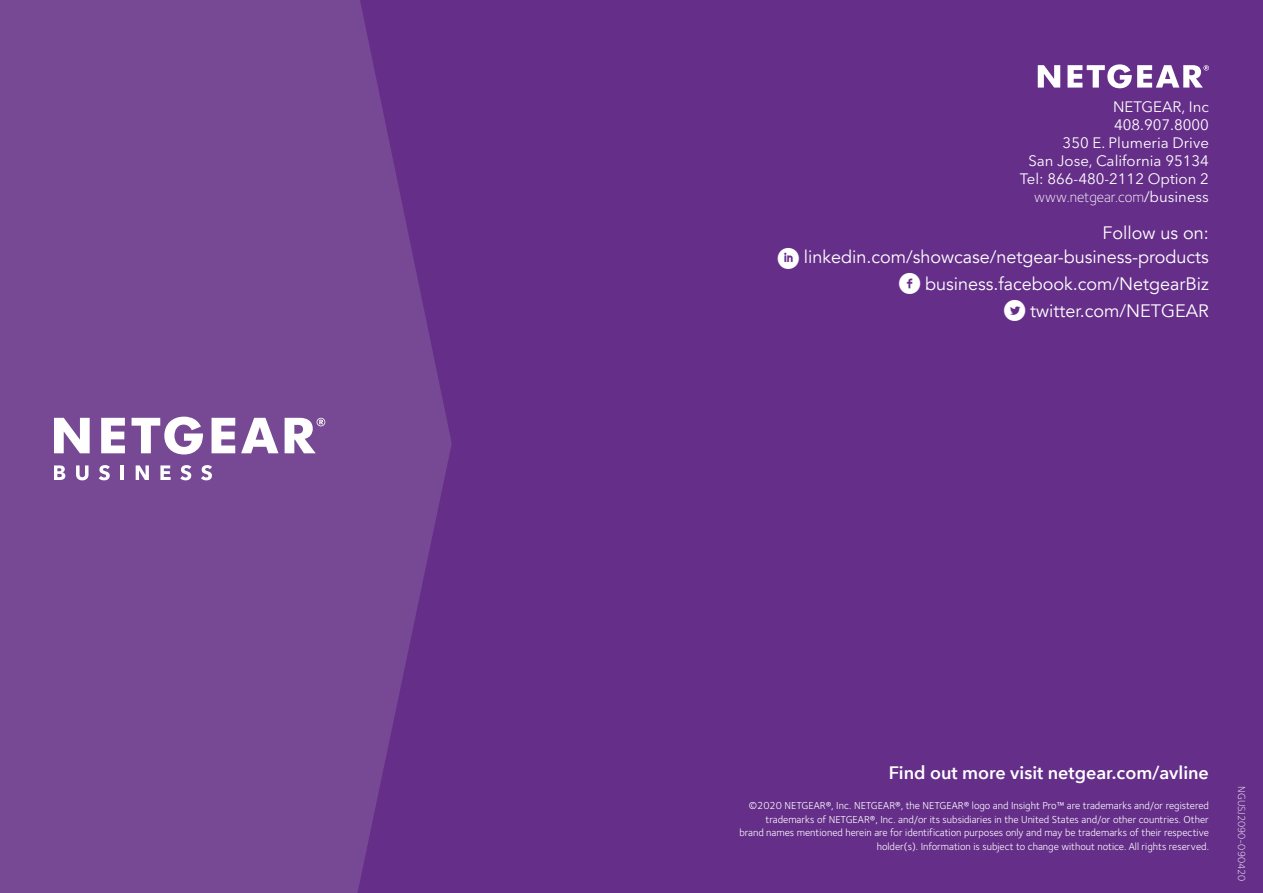
<style>
.page{position:relative;width:1263px;height:893px;background:#652e89}
.page>*{position:absolute;margin:0;border:0;box-sizing:border-box;transform-origin:0 0}
.t1{font:18px/24px "Avenir LT";color:#fff;text-align:right}
.t2{font:600 18px "Avenir Next";color:#fff}
.t3{font:15px/18px "Avenir Next LT Pro";color:#fff;text-align:right}
.t4{font:10.5px/13.5px "Foundry Sterling";color:#fff;text-align:right}
.t5{font:300 10.5px "Foundry Sterling";color:#fff}
.s1{font-family:"Foundry Sterling";font-weight:300}
.s2{font-family:"Socialico";font-size:30px}
</style>
<div class="page">
<svg style="left:0;top:0;width:452px;height:893px;fill:#774995"></svg>
<svg style="left:54px;top:465px;width:11px;height:15px"></svg>
<svg style="left:76px;top:465px;width:13px;height:15px"></svg>
<svg style="left:99px;top:465px;width:11px;height:15px"></svg>
<hr style="left:121px;top:465px;width:3px;height:15px;background:#fff">
<svg style="left:136px;top:465px;width:13px;height:15px"></svg>
<svg style="left:160px;top:465px;width:11px;height:15px"></svg>
<svg style="left:180px;top:465px;width:11px;height:15px"></svg>
<svg style="left:201px;top:465px;width:11px;height:15px"></svg>
<svg style="left:285px;top:418px;width:40px;height:35px"></svg>
<svg style="left:241px;top:418px;width:37px;height:35px"></svg>
<svg style="left:212px;top:418px;width:23px;height:35px"></svg>
<svg style="left:132px;top:417px;width:71px;height:37px"></svg>
<svg style="left:101px;top:418px;width:24px;height:35px"></svg>
<svg style="left:54px;top:418px;width:36px;height:35px"></svg>
<svg style="left:1067px;top:64px;width:142px;height:24px"></svg>
<svg style="left:1038px;top:65px;width:22px;height:23px"></svg>
<p class="t3" style="left:1020px;top:98px;width:191px">NETGEAR, Inc<br>408.907.8000<br>350 E. Plumeria Drive<br>San Jose, California 95134<br>Tel: 866-480-2112 Option 2 <span class="s1">www.netgear.com</span>/business</p>
<p class="t1" style="left:776px;top:221px;width:434px">Follow us on:<br><span class="s2">i</span> linkedin.com/showcase/netgear-business-products</p>
<p class="t1" style="left:898px;top:271px;width:313px;line-height:27px"><span class="s2">f</span> business.facebook.com/NetgearBiz <span class="s2">l</span> twitter.com/NETGEAR</p>
<p class="t2" style="left:889px;top:757px;width:322px">Find out more visit netgear.com/avline</p>
<p class="t4" style="left:739px;top:799px;width:471px">©2020 NETGEAR®, Inc. NETGEAR®, the NETGEAR® logo and Insight Pro™ are trademarks and/or registered trademarks of NETGEAR®, Inc. and/or its subsidiaries in the United States and/or other countries. Other brand names mentioned herein are for identification purposes only and may be trademarks of their respective holder(s). Information is subject to change without notice. All rights reserved.</p>
<p class="t5" style="left:1248px;top:786px;width:96px;rotate:90deg">NGUSJ2090-090420</p>
</div>
